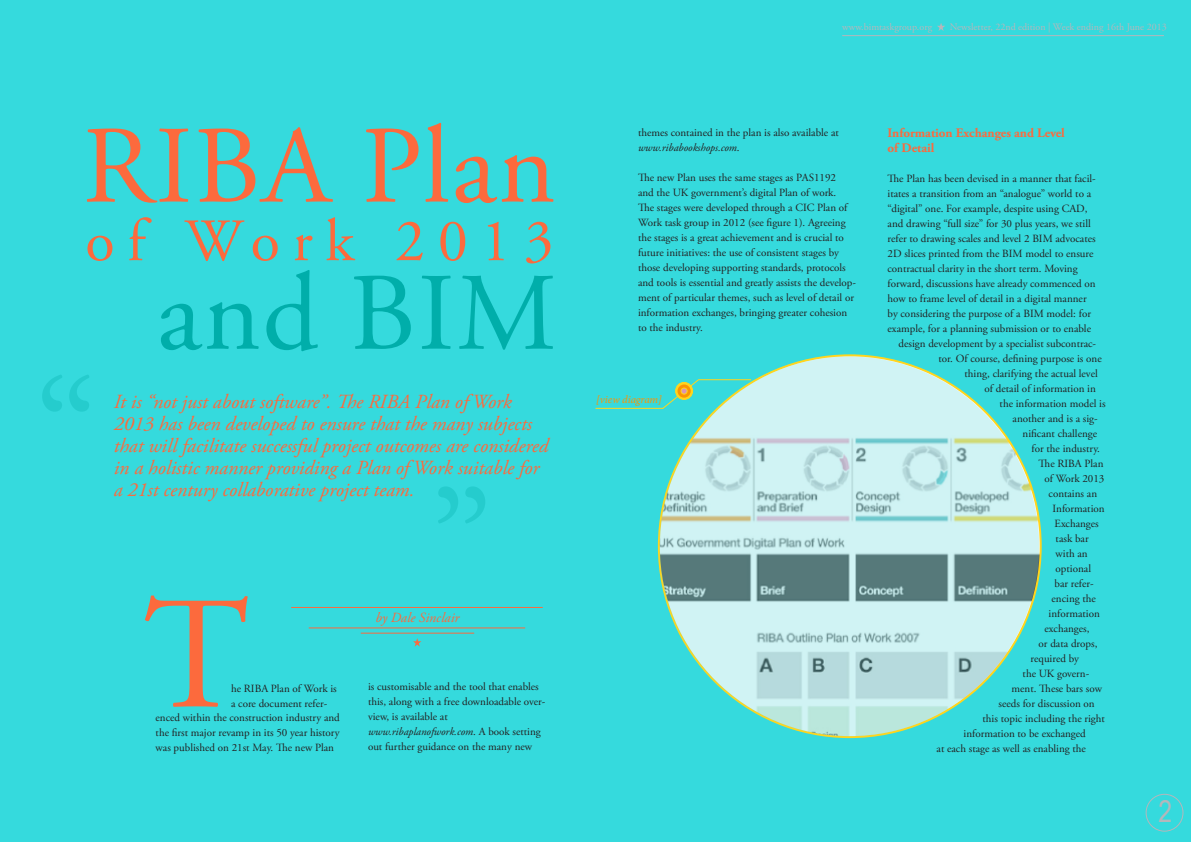
<style>
.page{position:relative;width:1191px;height:842px;background:#35dadd}
.page>*{position:absolute;margin:0;border:0;box-sizing:border-box;transform-origin:0 0}
.t1{font:160px "Adobe Garamond Pro";color:#fc6a3d}
.t2{font:110px "Adobe Garamond Pro";letter-spacing:.015em;color:#fc6a3d}
.t3{font:110px "Adobe Garamond Pro";letter-spacing:.015em;color:#00aeaa}
.t4{font:60px "Adobe Garamond Pro";letter-spacing:.215em;color:#fc6a3d}
.t5{font:30px "Arial Narrow";color:#b4b7bb}
.t6{font:italic 20px/22px "Adobe Garamond Pro";color:#fc6a3d}
.t7{font:italic 14px "Adobe Garamond Pro";color:#fc6a3d}
.t8{font:700 13px "Adobe Garamond Pro";color:#fc6a3d}
.t9{font:11px/15px "Adobe Garamond Pro";color:#231f20}
.t10{font:italic 11px "Minion Pro";letter-spacing:-.005em;color:#fb9403}
.t11{font:10px "Adobe Garamond Pro";color:#b4b7bb}
.s1{font-style:italic}
</style>
<div class="page">
<div style="left:1145px;top:794px;width:38px;height:38px;border:1px solid #b4b7bb;border-radius:50%"></div>
<hr style="left:309px;top:627px;width:216px;height:1px;background:#fc6a3d">
<svg style="left:413px;top:638px;width:8px;height:9px"></svg>
<hr style="left:291px;top:607px;width:252px;height:1px;background:#fc6a3d">
<hr style="left:361px;top:633px;width:113px;height:1px;background:#fc6a3d">
<svg style="left:639px;top:340px;width:417px;height:418px"></svg>
<svg style="left:937px;top:23px;width:8px;height:8px"></svg>
<hr style="left:842px;top:35px;width:321px;height:1px;background:#b4b7bb">
<svg style="left:659px;top:356px;width:380px;height:380px;background:#b7d9d9"></svg>
<hr style="left:595px;top:408px;width:68px;height:1px;background:#ffd51e">
<svg style="left:661px;top:379px;width:39px;height:31px"></svg>
<div style="left:680px;top:387px;width:7px;height:8px;border:1px solid #ffd51e;border-radius:50%"></div>
<hr style="left:698px;top:379px;width:53px;height:1px;background:#ffd51e">
<p class="t2" style="left:83px;top:101px;width:475px">RIBA Plan</p>
<p class="t4" style="left:85px;top:205px;width:470px">of Work 2013</p>
<p class="t3" style="left:157px;top:248px;width:401px">and BIM</p>
<p class="t6" style="left:114px;top:391px;width:436px">It is “not just about software”. The RIBA Plan of Work 2013 has been developed to ensure that the many subjects that will facilitate successful project outcomes are considered in a holistic manner providing a Plan of Work suitable for a 21st century collaborative project team.</p>
<p class="t1" style="left:144px;top:560px;width:107px">T</p>
<p class="t9" style="left:231px;top:682px;width:107px">he RIBA Plan of Work is a core document refer-</p>
<p class="t9" style="left:156px;top:710px;width:186px;text-align:justify">enced within the construction industry and the first major revamp in its 50 year history was published on 21st May. The new Plan</p>
<p class="t7" style="left:375px;top:609px;width:85px">by Dale Sinclair</p>
<p class="t9" style="left:368px;top:679px;width:179px">is customisable and the tool that enables this, along with a free downloadable over&shy;view, is available at</p>
<p class="t9" style="left:368px;top:724px;width:174px"><span class="s1">www.ribaplanofwork.com</span>. A book setting out further guidance on the many new</p>
<p class="t11" style="left:842px;top:21px;width:91px">www.bimtaskgroup.org</p>
<p class="t11" style="left:949px;top:21px;width:218px">Newsletter, 22nd edition | Week ending 16th June 2013</p>
<p class="t9" style="left:638px;top:125px;width:202px">themes contained in the plan is also available at <span class="s1">www.ribabookshops.com</span>.</p>
<p class="t9" style="left:638px;top:170px;width:219px">The new Plan uses the same stages as PAS1192<br>and the UK government’s digital Plan of work.<br>The stages were developed through a CIC Plan of Work task group in 2012 (see figure 1). Agreeing the stages is a great achievement and is crucial to future initiatives: the use of consistent stages by those developing supporting standards, protocols and tools is essential and greatly assists the develop&shy;ment of particular themes, such as level of detail or information exchanges, bringing greater cohesion to the industry.</p>
<p class="t10" style="left:596px;top:392px;width:67px">[view diagram]</p>
<p class="t8" style="left:887px;top:125px;width:179px">Information Exchanges and Level</p>
<p class="t8" style="left:887px;top:140px;width:48px">of Detail</p>
<p class="t9" style="left:887px;top:171px;width:210px">The Plan has been devised in a manner that facil-</p>
<p class="t9" style="left:887px;top:186px;width:205px">itates a transition from an “analogue” world to a</p>
<p class="t9" style="left:887px;top:201px;width:201px">“digital” one. For example, despite using CAD,</p>
<p class="t9" style="left:887px;top:216px;width:205px">and drawing “full size” for 30 plus years, we still</p>
<p class="t9" style="left:887px;top:231px;width:210px">refer to drawing scales and level 2 BIM advocates</p>
<p class="t9" style="left:887px;top:246px;width:207px">2D slices printed from the BIM model to ensure</p>
<p class="t9" style="left:887px;top:261px;width:191px">contractual clarity in the short term. Moving</p>
<p class="t9" style="left:887px;top:276px;width:210px">forward, discussions have already commenced on</p>
<p class="t9" style="left:887px;top:291px;width:200px">how to frame level of detail in a digital manner</p>
<p class="t9" style="left:887px;top:306px;width:205px">by considering the purpose of a BIM model: for</p>
<p class="t9" style="left:887px;top:321px;width:205px">example, for a planning submission or to enable</p>
<p class="t9" style="left:898px;top:336px;width:199px">design development by a specialist subcontrac-</p>
<p class="t9" style="left:938px;top:351px;width:165px">tor. Of course, defining purpose is one</p>
<p class="t9" style="left:964px;top:366px;width:135px">thing, clarifying the actual level</p>
<p class="t9" style="left:984px;top:381px;width:113px">of detail of information in</p>
<p class="t9" style="left:999px;top:396px;width:107px">the information model is</p>
<p class="t9" style="left:1012px;top:411px;width:87px">another and is a sig-</p>
<p class="t9" style="left:1022px;top:426px;width:76px">nificant challenge</p>
<p class="t9" style="left:1031px;top:441px;width:70px">for the industry.</p>
<p class="t9" style="left:1038px;top:456px;width:66px">The RIBA Plan</p>
<p class="t9" style="left:1044px;top:471px;width:61px">of Work 2013</p>
<p class="t9" style="left:1048px;top:486px;width:50px">contains an</p>
<p class="t9" style="left:1052px;top:501px;width:53px">Information</p>
<p class="t9" style="left:1054px;top:516px;width:46px">Exchanges</p>
<p class="t9" style="left:1055px;top:531px;width:35px">task bar</p>
<p class="t9" style="left:1055px;top:546px;width:34px">with an</p>
<p class="t9" style="left:1055px;top:561px;width:37px">optional</p>
<p class="t9" style="left:1054px;top:576px;width:40px">bar refer-</p>
<p class="t9" style="left:1051px;top:591px;width:46px">encing the</p>
<p class="t9" style="left:1048px;top:606px;width:53px">information</p>
<p class="t9" style="left:1044px;top:621px;width:46px">exchanges,</p>
<p class="t9" style="left:1038px;top:636px;width:60px">or data drops,</p>
<p class="t9" style="left:1030px;top:651px;width:50px">required by</p>
<p class="t9" style="left:1022px;top:666px;width:68px">the UK govern-</p>
<p class="t9" style="left:1011px;top:681px;width:92px">ment. These bars sow</p>
<p class="t9" style="left:998px;top:696px;width:98px">seeds for discussion on</p>
<p class="t9" style="left:982px;top:711px;width:124px">this topic including the right</p>
<p class="t9" style="left:963px;top:726px;width:124px">information to be exchanged</p>
<p class="t9" style="left:936px;top:741px;width:151px">at each stage as well as enabling the</p>
<p class="t5" style="left:1158px;top:789px;width:15px">2</p>
</div>
